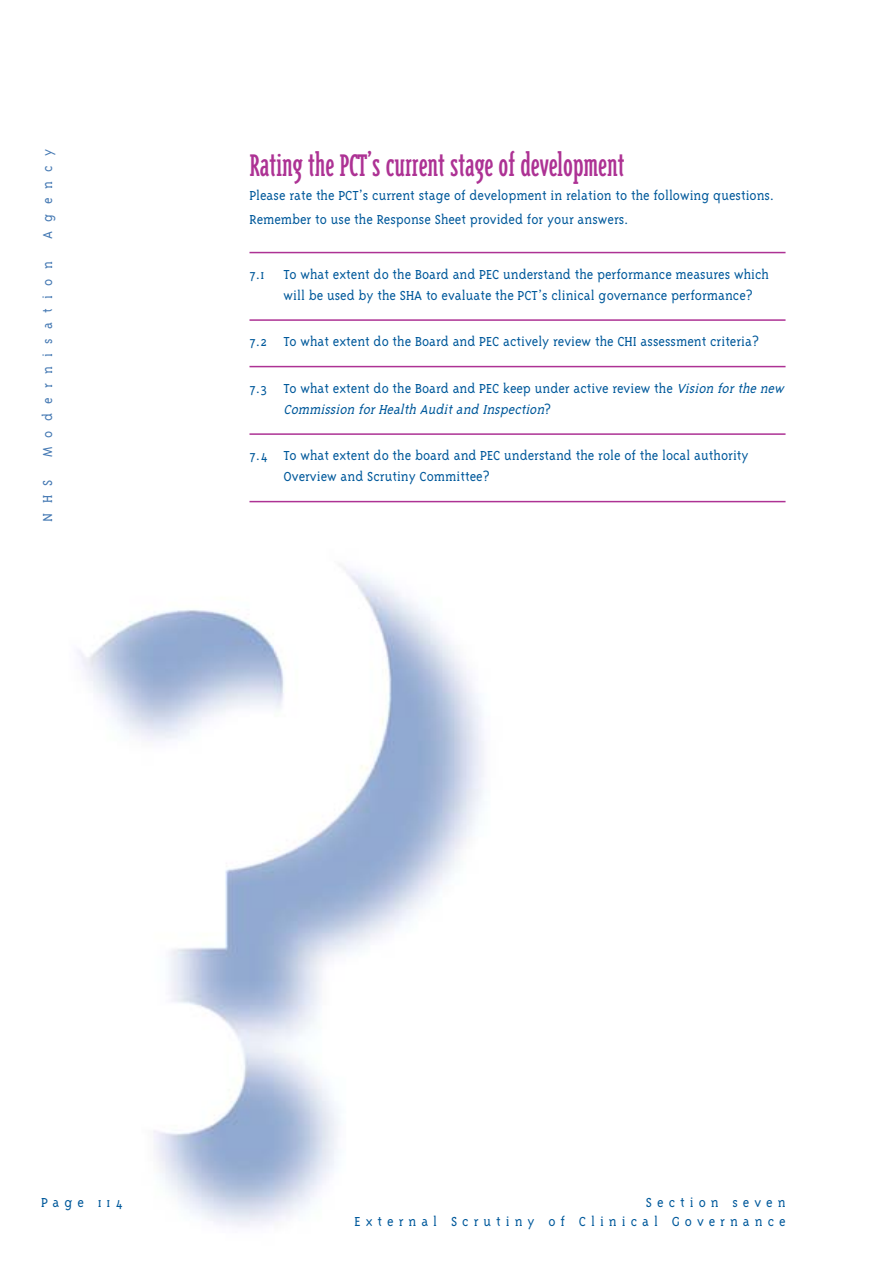
<style>
.page{position:relative;width:893px;height:1263px;background:#fff}
.page>*{position:absolute;margin:0;border:0;box-sizing:border-box;transform-origin:0 0}
.t1{font:36px "Triplex Cond Serif";color:#ad3294}
.t2{font:300 15px/21px "Triplex Serif";color:#00599b}
.t3{font:300 15px/19.2px "Triplex Serif";letter-spacing:.335em;color:#00599b;text-align:right}
.t4{font:300 15px "Triplex Serif";letter-spacing:.62em;color:#4579b3}
.s1{font-style:italic}
</style>
<div class="page">
<img style="left:78px;top:500px;width:431px;height:727px">
<hr style="left:249px;top:252px;width:536px;height:1px;background:#ad3294">
<hr style="left:249px;top:319px;width:536px;height:2px;background:#ad3294">
<hr style="left:249px;top:366px;width:536px;height:1px;background:#ad3294">
<hr style="left:249px;top:433px;width:536px;height:2px;background:#ad3294">
<hr style="left:249px;top:501px;width:536px;height:1px;background:#ad3294">
<p class="t4" style="left:42px;top:239px;width:92px;rotate:-90deg">Agency</p>
<p class="t4" style="left:42px;top:457px;width:198px;rotate:-90deg">Modernisation</p>
<p class="t4" style="left:42px;top:522px;width:43px;rotate:-90deg">NHS</p>
<h1 class="t1" style="left:249px;top:150px;width:376px">Rating the PCT’s current stage of development</h1>
<p class="t2" style="left:249px;top:184px;width:526px;line-height:24px">Please rate the PCT’s current stage of development in relation to the following questions.<br>Remember to use the Response Sheet provided for your answers.</p>
<p class="t2" style="left:249px;top:265px;width:16px">7.1</p>
<p class="t2" style="left:283px;top:265px;width:487px">To what extent do the Board and PEC understand the performance measures which will be used by the SHA to evaluate the PCT’s clinical governance performance?</p>
<p class="t2" style="left:249px;top:332px;width:511px">7.2 To what extent do the Board and PEC actively review the CHI assessment criteria?</p>
<p class="t2" style="left:283px;top:379px;width:504px;text-indent:-34px">7.3 To what extent do the Board and PEC keep under active review the <span class="s1">Vision forthe new<br>Commission forHealth Auditand Inspection</span>?</p>
<p class="t2" style="left:283px;top:446px;width:466px;text-indent:-34px">7.4 To what extent do the board and PEC understand the role of the local authority<br>Overview and Scrutiny Committee?</p>
<p class="t2" style="left:41px;top:1192px;width:83px">Page 114</p>
<p class="t3" style="left:354px;top:1193px;width:432px">Section seven<br>External Scrutiny of Clinical Governance</p>
</div>
